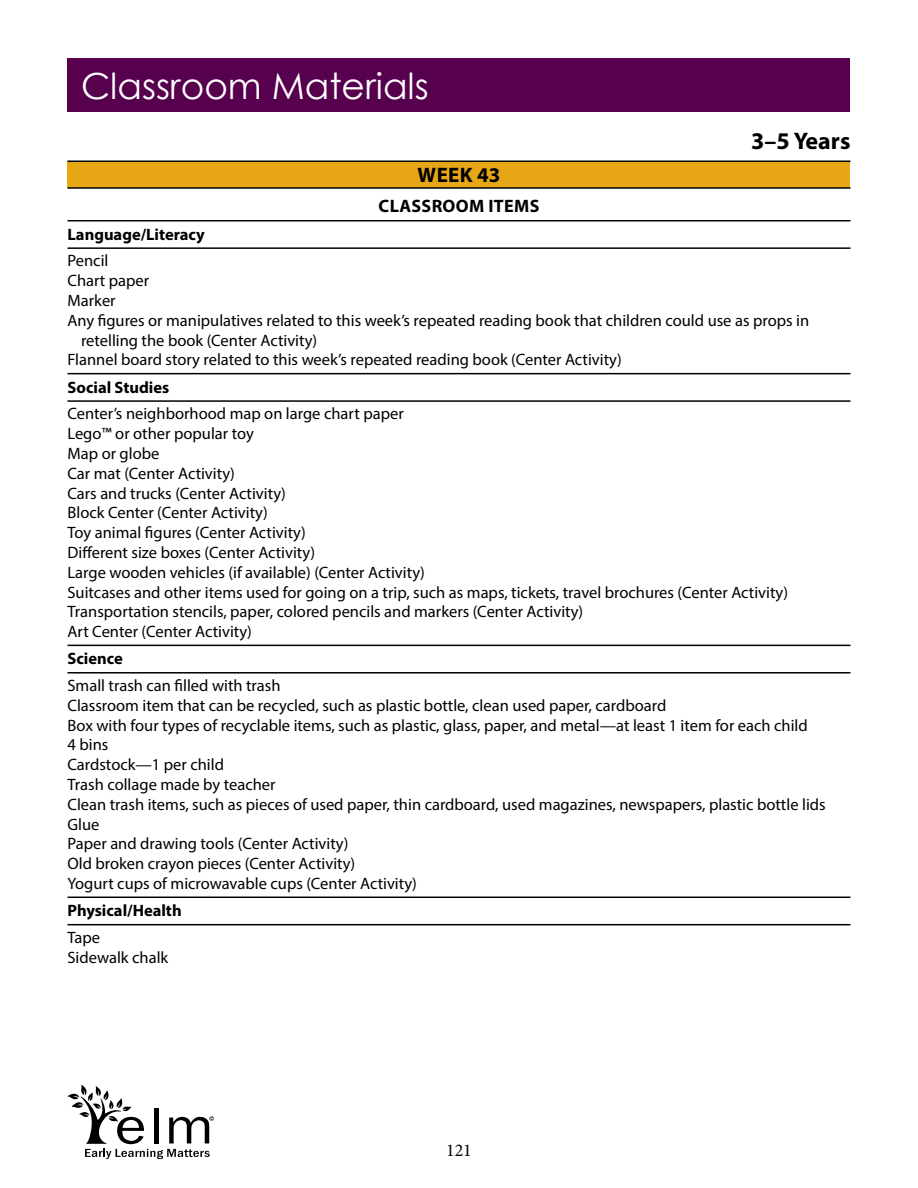
<style>
.page{position:relative;width:918px;height:1188px;background:#fff}
.page>*{position:absolute;margin:0;border:0;box-sizing:border-box;transform-origin:0 0}
.t1{font:36px "Century Gothic";color:#fff}
.t2{font:700 24px "Myriad Pro";color:#000}
.PS_Materials_Week_Centered{font:700 21px "Myriad Pro";letter-spacing:.02em;color:#000}
.PS_Materials_Centered_Subhead_Class_Item{font:700 18px "Myriad Pro";letter-spacing:.02em;color:#000}
.t3{font:18px "Minion Pro";color:#000}
.PS_Materials_List_Items{font:16.5px/19.8px "Myriad Pro";color:#000}
.PS_Materials_Domain_Subhead{font:700 16.5px "Myriad Pro";color:#000}
</style>
<div class="page">
<svg style="left:68px;top:1085px;width:146px;height:74px"></svg>
<div style="left:68px;top:58px;width:782px;height:54px;background:#56004e"></div>
<div style="left:68px;top:161px;width:782px;height:27px;background:#e7a614"></div>
<hr style="left:68px;top:161px;width:782px;height:1px;background:#000">
<hr style="left:68px;top:187px;width:782px;height:2px;background:#000">
<hr style="left:68px;top:220px;width:782px;height:1px;background:#000">
<hr style="left:68px;top:247px;width:782px;height:2px;background:#000">
<hr style="left:68px;top:373px;width:782px;height:1px;background:#000">
<hr style="left:68px;top:400px;width:782px;height:2px;background:#000">
<hr style="left:68px;top:645px;width:782px;height:1px;background:#000">
<hr style="left:68px;top:672px;width:782px;height:2px;background:#000">
<hr style="left:68px;top:897px;width:782px;height:1px;background:#000">
<hr style="left:68px;top:924px;width:782px;height:1px;background:#000">
<h1 class="t1" style="left:81px;top:61px;width:349px">Classroom Materials</h1>
<h1 class="PS_Materials_Week_Centered" style="left:418px;top:161px;width:84px">WEEK 43</h1>
<h1 class="PS_Materials_Centered_Subhead_Class_Item" style="left:379px;top:195px;width:162px">CLASSROOM ITEMS</h1>
<h2 class="t2" style="left:751px;top:125px;width:101px">3–5 Years</h2>
<h2 class="PS_Materials_Domain_Subhead" style="left:68px;top:224px;width:139px">Language/Literacy</h2>
<p class="PS_Materials_List_Items" style="left:68px;top:251px;width:42px">Pencil</p>
<p class="PS_Materials_List_Items" style="left:68px;top:271px;width:83px">Chart paper</p>
<p class="PS_Materials_List_Items" style="left:68px;top:290px;width:50px">Marker</p>
<p class="PS_Materials_List_Items" style="left:81px;top:310px;width:730px;text-indent:-14px">Any figures or manipulatives related to this week’s repeated reading book that children could use as props in retelling the book (Center Activity)</p>
<p class="PS_Materials_List_Items" style="left:68px;top:350px;width:556px">Flannel board story related to this week’s repeated reading book (Center Activity)</p>
<h2 class="PS_Materials_Domain_Subhead" style="left:68px;top:376px;width:103px">Social Studies</h2>
<p class="PS_Materials_List_Items" style="left:68px;top:404px;width:338px">Center’s neighborhood map on large chart paper</p>
<p class="PS_Materials_List_Items" style="left:68px;top:423px;width:188px">Lego™ or other popular toy</p>
<p class="PS_Materials_List_Items" style="left:68px;top:443px;width:93px">Map or globe</p>
<p class="PS_Materials_List_Items" style="left:68px;top:463px;width:169px">Car mat (Center Activity)</p>
<p class="PS_Materials_List_Items" style="left:68px;top:483px;width:220px">Cars and trucks (Center Activity)</p>
<p class="PS_Materials_List_Items" style="left:68px;top:503px;width:202px">Block Center (Center Activity)</p>
<p class="PS_Materials_List_Items" style="left:68px;top:522px;width:240px">Toy animal figures (Center Activity)</p>
<p class="PS_Materials_List_Items" style="left:68px;top:542px;width:249px">Different size boxes (Center Activity)</p>
<p class="PS_Materials_List_Items" style="left:68px;top:562px;width:359px">Large wooden vehicles (if available) (Center Activity)</p>
<p class="PS_Materials_List_Items" style="left:68px;top:582px;width:722px">Suitcases and other items used for going on a trip, such as maps, tickets, travel brochures (Center Activity)</p>
<p class="PS_Materials_List_Items" style="left:68px;top:602px;width:517px">Transportation stencils, paper, colored pencils and markers (Center Activity)</p>
<p class="PS_Materials_List_Items" style="left:68px;top:621px;width:186px">Art Center (Center Activity)</p>
<h2 class="PS_Materials_Domain_Subhead" style="left:68px;top:648px;width:57px">Science</h2>
<p class="PS_Materials_List_Items" style="left:68px;top:675px;width:215px">Small trash can filled with trash</p>
<p class="PS_Materials_List_Items" style="left:68px;top:695px;width:600px">Classroom item that can be recycled, such as plastic bottle, clean used paper, cardboard</p>
<p class="PS_Materials_List_Items" style="left:68px;top:715px;width:742px">Box with four types of recyclable items, such as plastic, glass, paper, and metal—at least 1 item for each child</p>
<p class="PS_Materials_List_Items" style="left:68px;top:735px;width:42px">4 bins</p>
<p class="PS_Materials_List_Items" style="left:68px;top:755px;width:158px">Cardstock—1 per child</p>
<p class="PS_Materials_List_Items" style="left:68px;top:774px;width:210px">Trash collage made by teacher</p>
<p class="PS_Materials_List_Items" style="left:68px;top:794px;width:760px">Clean trash items, such as pieces of used paper, thin cardboard, used magazines, newspapers, plastic bottle lids</p>
<p class="PS_Materials_List_Items" style="left:68px;top:814px;width:33px">Glue</p>
<p class="PS_Materials_List_Items" style="left:68px;top:834px;width:282px">Paper and drawing tools (Center Activity)</p>
<p class="PS_Materials_List_Items" style="left:68px;top:854px;width:289px">Old broken crayon pieces (Center Activity)</p>
<p class="PS_Materials_List_Items" style="left:68px;top:873px;width:351px">Yogurt cups of microwavable cups (Center Activity)</p>
<h2 class="PS_Materials_Domain_Subhead" style="left:68px;top:900px;width:116px">Physical/Health</h2>
<p class="PS_Materials_List_Items" style="left:68px;top:927px;width:34px">Tape</p>
<p class="PS_Materials_List_Items" style="left:68px;top:947px;width:102px">Sidewalk chalk</p>
<p class="t3" style="left:446px;top:1139px;width:27px">121</p>
</div>
